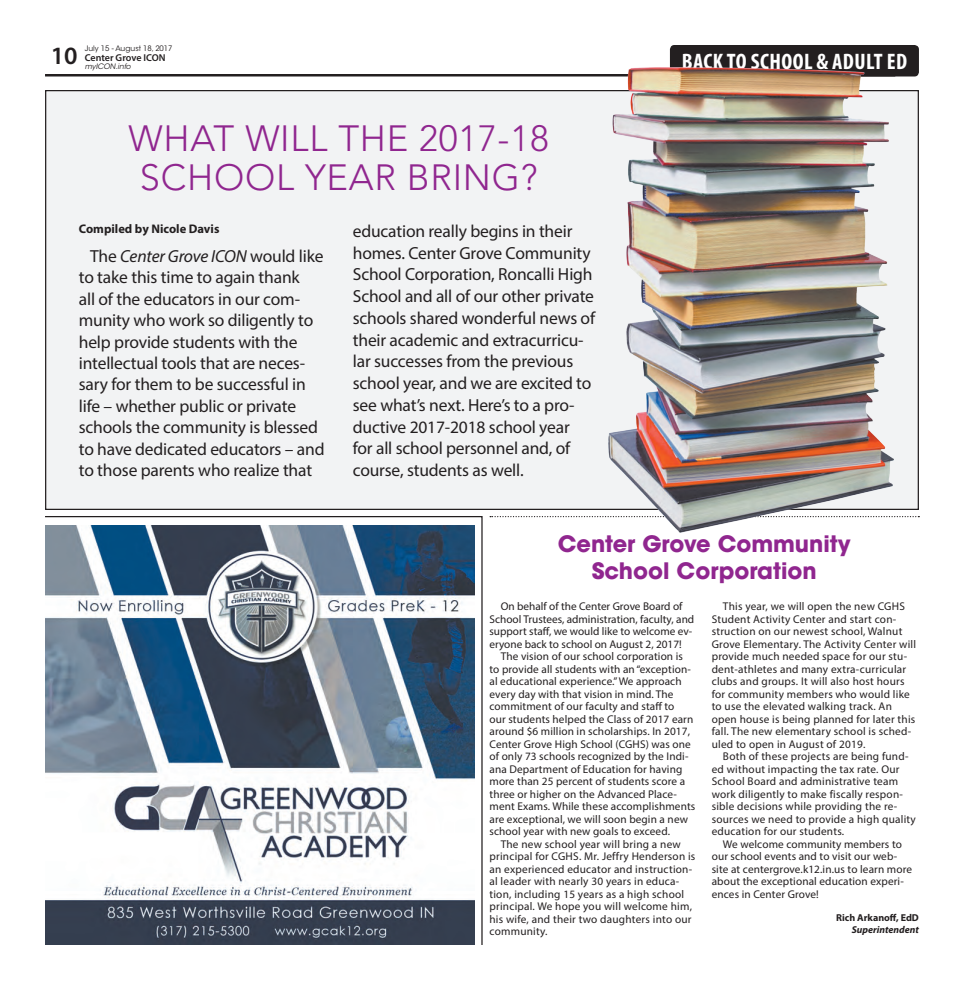
<style>
.page{position:relative;width:964px;height:990px;background:#fff}
.page>*{position:absolute;margin:0;border:0;box-sizing:border-box;transform-origin:0 0}
.Headline_-_24pt{font:300 36.25px/38.8px "Avenir";letter-spacing:.02em;color:#90268f;text-align:center}
.t1{font:600 25px "Myriad Pro";color:#231f20}
.Headline_-_20pt{font:700 22.5px/27px "ITC Avant Garde Std";color:#90268f;text-align:center}
.Briefs_Copy{font:700 condensed 22.5px "Myriad Pro";letter-spacing:.02em;color:#fff}
.Body_Copy{font:17.5px/21.8px "Myriad Pro";letter-spacing:-.01em;color:#231f20}
.Byline_for_Article{font:700 12.5px "Myriad Pro";color:#231f20}
.Body_Copy-2{font:11.25px/12.5px "Myriad Pro";letter-spacing:.015em;color:#231f20}
.Byline_for_Article-2{font:700 10px/12px "Myriad Pro";color:#231f20;text-align:right}
.t2{font:600 10px "Myriad Pro";letter-spacing:-.005em;color:#231f20}
.t3{font:7.5px "ITC Avant Garde Std";color:#231f20}
.t4{font:italic 7.5px "ITC Avant Garde Std";color:#231f20}
.s1{font-style:italic}
</style>
<div class="page">
<div style="left:46px;top:91px;width:871px;height:418px;background:#f2f3f4"></div>
<svg style="left:45px;top:516px;width:438px;height:429px"></svg>
<hr style="left:45px;top:74px;width:849px;height:3px;background:#231f20">
<div style="left:669px;top:45px;width:249px;height:32px;background:#231f20;border-radius:4px"></div>
<svg style="left:490px;top:516px;width:428px;height:1px"></svg>
<img style="left:608px;top:68px;width:284px;height:464px">
<img style="left:45px;top:525px;width:429px;height:420px">
<h2 class="t1" style="left:51px;top:39px;width:28px">10</h2>
<p class="t3" style="left:85px;top:43px;width:89px">July 15 - August 18, 2017</p>
<p class="t2" style="left:85px;top:51px;width:82px">Center Grove ICON</p>
<p class="t4" style="left:85px;top:62px;width:47px">myICON.info</p>
<p class="Headline_-_24pt" style="left:128px;top:119px;width:421px">WHAT WILL THE 2017-18<br>SCHOOL YEAR BRING?</p>
<p class="Byline_for_Article" style="left:79px;top:221px;width:142px">Compiled by Nicole Davis</p>
<p class="Body_Copy" style="left:79px;top:245px;width:247px;text-indent:11px">The <span class="s1">Center Grove ICON</span> would like to take this time to again thank<br>all of the educators in our com&shy;munity who work so diligently to help provide students with the intellectual tools that are neces&shy;sary for them to be successful in life – whether public or private schools the community is blessed to have dedicated educators – and to those parents who realize that</p>
<p class="Body_Copy" style="left:352px;top:220px;width:244px">education really begins in their homes. Center Grove Community<br>School Corporation, Roncalli High<br>School and all of our other private schools shared wonderful news of their academic and extracurricu&shy;lar successes from the previous school year, and we are excited to see what’s next. Here’s to a pro&shy;ductive 2017-2018 school year<br>for all school personnel and, of course, students as well.</p>
<p class="Briefs_Copy" style="left:681px;top:48px;width:227px">BACK TO SCHOOL &amp; ADULT ED</p>
<p class="Headline_-_20pt" style="left:557px;top:530px;width:294px">Center Grove Community<br>School Corporation</p>
<p class="Body_Copy-2" style="left:489px;top:600px;width:206px;text-indent:11px">On behalf of the Center Grove Board of School Trustees, administration, faculty, and support staff, we would like to welcome ev&shy;eryone back to school on August 2, 2017!</p>
<p class="Body_Copy-2" style="left:489px;top:650px;width:207px;text-indent:11px">The vision of our school corporation is to provide all students with an “exception&shy;al educational experience.” We approach every day with that vision in mind. The commitment of our faculty and staff to<br>our students helped the Class of 2017 earn around $6 million in scholarships. In 2017, Center Grove High School (CGHS) was one of only 73 schools recognized by the Indi&shy;ana Department of Education for having more than 25 percent of students score a three or higher on the Advanced Place&shy;ment Exams. While these accomplishments are exceptional, we will soon begin a new school year with new goals to exceed.</p>
<p class="Body_Copy-2" style="left:489px;top:837px;width:207px;text-indent:11px">The new school year will bring a new principal for CGHS. Mr. Jeffry Henderson is an experienced educator and instruction&shy;al leader with nearly 30 years in educa&shy;tion, including 15 years as a high school principal. We hope you will welcome him, his wife, and their two daughters into our community.</p>
<p class="Body_Copy-2" style="left:711px;top:600px;width:206px;text-indent:11px">This year, we will open the new CGHS Student Activity Center and start con&shy;struction on our newest school, Walnut Grove Elementary. The Activity Center will provide much needed space for our stu&shy;dent-athletes and many extra-curricular clubs and groups. It will also host hours for community members who would like to use the elevated walking track. An open house is being planned for later this fall. The new elementary school is sched&shy;uled to open in August of 2019.</p>
<p class="Body_Copy-2" style="left:711px;top:750px;width:205px;text-indent:11px">Both of these projects are being fund&shy;ed without impacting the tax rate. Our School Board and administrative team work diligently to make fiscally respon&shy;sible decisions while providing the re&shy;sources we need to provide a high quality education for our students.</p>
<p class="Body_Copy-2" style="left:711px;top:837px;width:202px;text-indent:11px">We welcome community members to our school events and to visit our web&shy;site at centergrove.k12.in.us to learn more about the exceptional education experi&shy;ences in Center Grove!</p>
<p class="Byline_for_Article-2" style="left:835px;top:911px;width:84px">Rich Arkanoff, EdD<br><span class="s1">Superintendent</span></p>
</div>
